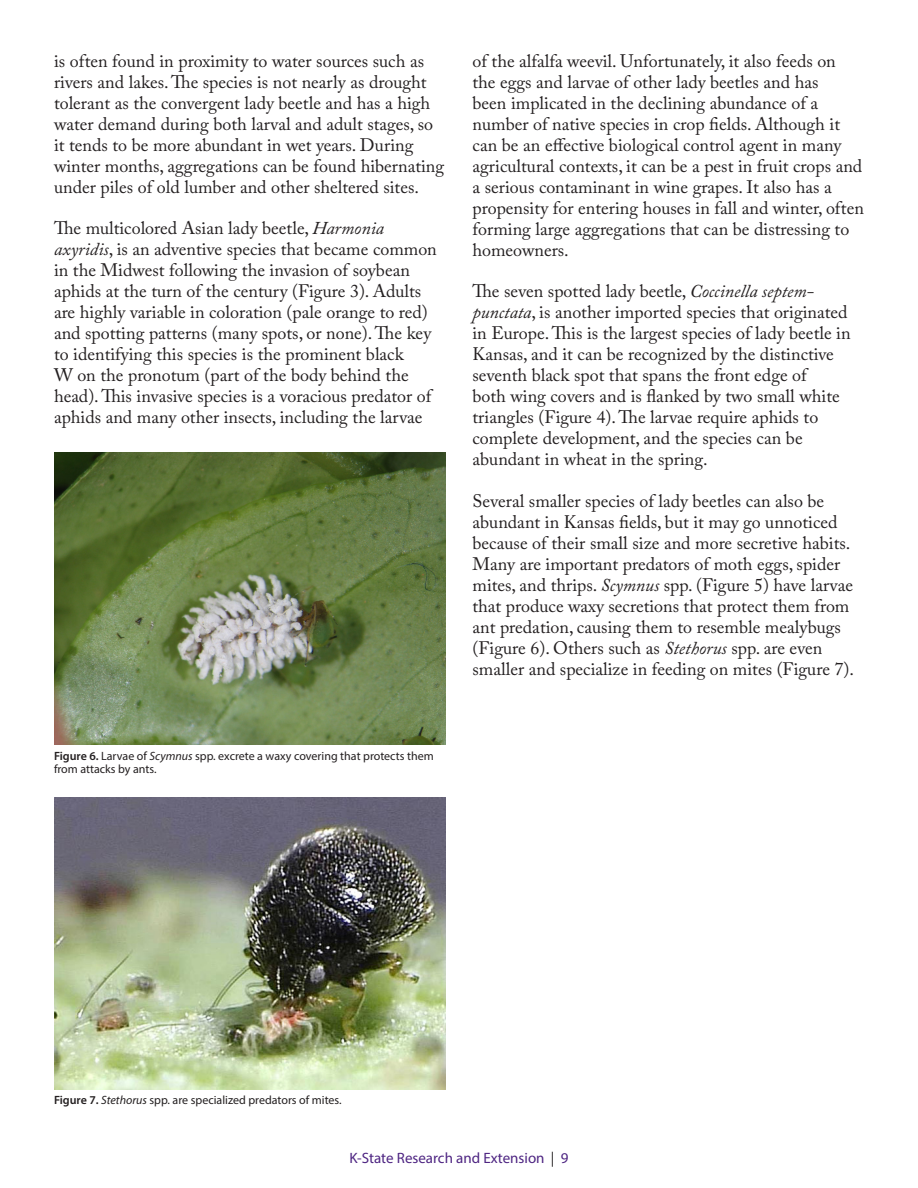
<style>
.page{position:relative;width:918px;height:1188px;background:#fff}
.page>*{position:absolute;margin:0;border:0;box-sizing:border-box;transform-origin:0 0}
.body_text{font:18px/21px "Adobe Caslon Pro";color:#231f20}
.t1{font:15px "Myriad Pro";color:#4e2582}
.t2{font:12px/13.5px "Myriad Pro";color:#231f20}
.s1{font-style:italic}
.s2{font-weight:600}
.s3{color:#231f20}
</style>
<div class="page">
<img style="left:54px;top:798px;width:392px;height:291px">
<img style="left:54px;top:453px;width:391px;height:291px">
<p class="body_text" style="left:54px;top:51px;width:392px">is often found in proximity to water sources such as rivers and lakes. The species is not nearly as drought tolerant as the convergent lady beetle and has a high water demand during both larval and adult stages, so it tends to be more abundant in wet years. During winter months, aggregations can be found hibernating under piles of old lumber and other sheltered sites.</p>
<p class="body_text" style="left:54px;top:218px;width:384px">The multicolored Asian lady beetle, <span class="s1">Harmonia axyridis</span>, is an adventive species that became common in the Midwest following the invasion of soybean aphids at the turn of the century (Figure 3). Adults are highly variable in coloration (pale orange to red) and spotting patterns (many spots, or none). The key to identifying this species is the prominent black<br>W on the pronotum (part of the body behind the head). This invasive species is a voracious predator of aphids and many other insects, including the larvae</p>
<p class="body_text" style="left:472px;top:51px;width:393px">of the alfalfa weevil. Unfortunately, it also feeds on<br>the eggs and larvae of other lady beetles and has<br>been implicated in the declining abundance of a number of native species in crop fields. Although it can be an effective biological control agent in many agricultural contexts, it can be a pest in fruit crops and a serious contaminant in wine grapes. It also has a propensity for entering houses in fall and winter, often forming large aggregations that can be distressing to homeowners.</p>
<p class="body_text" style="left:472px;top:281px;width:380px">The seven spotted lady beetle, <span class="s1">Coccinella septem&shy;punctata</span>, is another imported species that originated in Europe. This is the largest species of lady beetle in Kansas, and it can be recognized by the distinctive seventh black spot that spans the front edge of<br>both wing covers and is flanked by two small white triangles (Figure 4). The larvae require aphids to complete development, and the species can be abundant in wheat in the spring.</p>
<p class="body_text" style="left:472px;top:490px;width:383px">Several smaller species of lady beetles can also be abundant in Kansas fields, but it may go unnoticed because of their small size and more secretive habits.<br>Many are important predators of moth eggs, spider mites, and thrips. <span class="s1">Scymnus</span> spp. (Figure 5) have larvae that produce waxy secretions that protect them from ant predation, causing them to resemble mealybugs (Figure 6). Others such as <span class="s1">Stethorus</span> spp. are even smaller and specialize in feeding on mites (Figure 7).</p>
<p class="t2" style="left:54px;top:749px;width:381px"><span class="s2">Figure 6.</span> Larvae of <span class="s1">Scymnus</span> spp. excrete a waxy covering that protects them from attacks by ants.</p>
<p class="t2" style="left:54px;top:1093px;width:289px"><span class="s2">Figure 7.</span> <span class="s1">Stethorus</span> spp. are specialized predators of mites.</p>
<p class="t1" style="left:349px;top:1149px;width:221px">K-State Research and Extension <span class="s3">|</span> 9</p>
</div>
